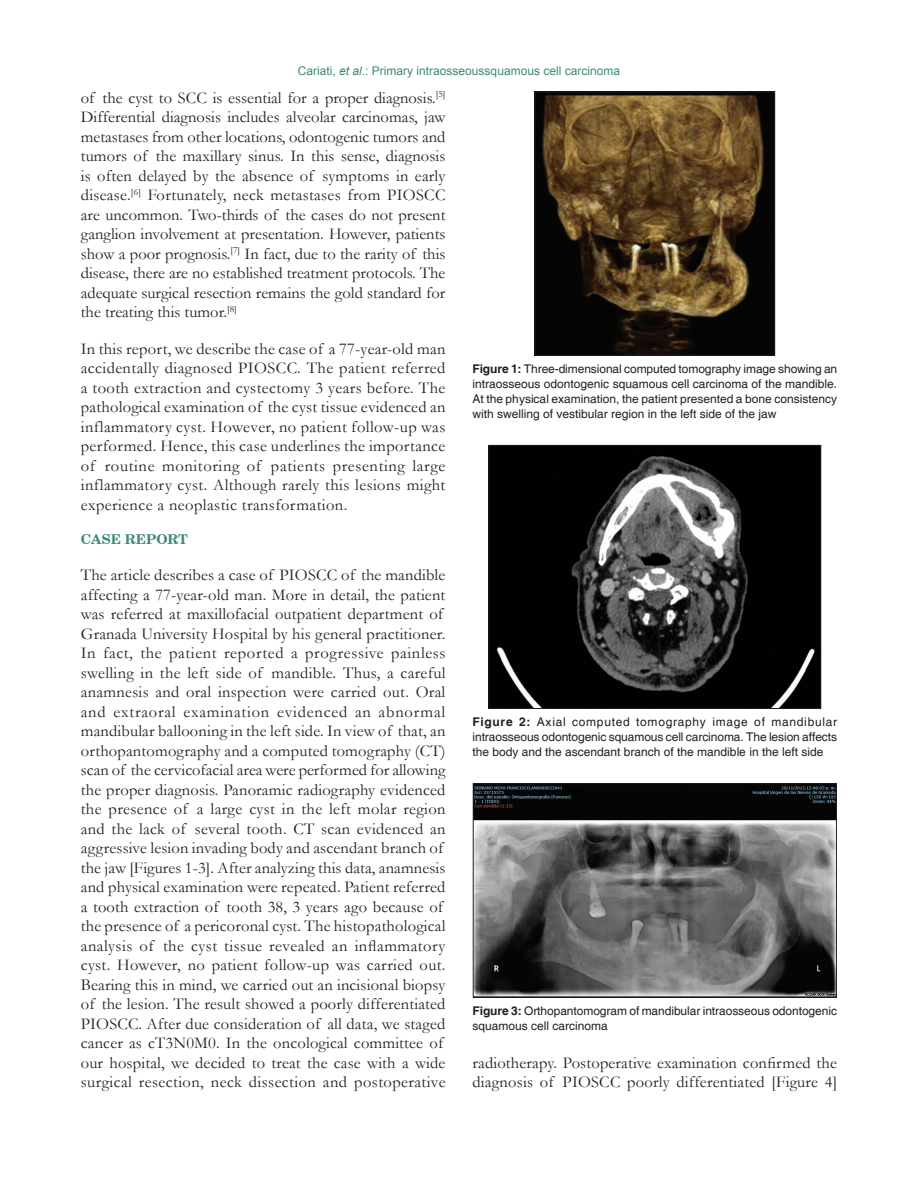
<style>
.page{position:relative;width:918px;height:1188px;background:#fff}
.page>*{position:absolute;margin:0;border:0;box-sizing:border-box;transform-origin:0 0}
.TX{font:16.5px/19.5px "Garamond";letter-spacing:.01em;color:#231f20;text-align:justify}
.t1{font:700 13.5px "Century Schoolbook BT";color:#3f897a}
.FGC{font:12px/15px "Helvetica";color:#231f20;text-align:justify}
.t2{font:12px "Arial";color:#3f897a}
.s1{font-style:italic}
.s2{font-weight:700}
</style>
<div class="page">
<img style="left:537px;top:94px;width:236px;height:259px">
<div style="left:535px;top:92px;width:240px;height:263px;border:1px solid #231f20"></div>
<img style="left:491px;top:447px;width:328px;height:260px">
<div style="left:489px;top:445px;width:332px;height:264px;border:1px solid #231f20"></div>
<img style="left:475px;top:786px;width:360px;height:209px">
<div style="left:473px;top:784px;width:364px;height:213px;border:1px solid #231f20"></div>
<p class="t2" style="left:298px;top:63px;width:324px">Cariati, <span class="s1">et al</span>.: Primary intraosseoussquamous cell carcinoma</p>
<p class="TX" style="left:81px;top:87px;width:366px">of the cyst to SCC is essential for a proper diagnosis.<sup>[5] </sup>Differential diagnosis includes alveolar carcinomas, jaw metastases from other locations, odontogenic tumors and tumors of the maxillary sinus. In this sense, diagnosis is often delayed by the absence of symptoms in early disease.<sup>[6]</sup> Fortunately, neck metastases from PIOSCC are uncommon. Two‑thirds of the cases do not present ganglion involvement at presentation. However, patients show a poor prognosis.<sup>[7]</sup> In fact, due to the rarity of this disease, there are no established treatment protocols. The adequate surgical resection remains the gold standard for the treating this tumor.<sup>[8]</sup></p>
<p class="TX" style="left:81px;top:339px;width:366px">In this report, we describe the case of a 77‑year‑old man accidentally diagnosed PIOSCC. The patient referred a tooth extraction and cystectomy 3 years before. The pathological examination of the cyst tissue evidenced an inflammatory cyst. However, no patient follow‑up was performed. Hence, this case underlines the importance of routine monitoring of patients presenting large inflammatory cyst. Although rarely this lesions might experience a neoplastic transformation.</p>
<h1 class="t1" style="left:81px;top:530px;width:108px">CASE REPORT</h1>
<p class="TX" style="left:81px;top:565px;width:366px;text-align:left">The article describes a case of PIOSCC of the mandible affecting a 77‑year‑old man. More in detail, the patient was referred at maxillofacial outpatient department of Granada University Hospital by his general practitioner.<br>In fact, the patient reported a progressive painless swelling in the left side of mandible. Thus, a careful anamnesis and oral inspection were carried out. Oral and extraoral examination evidenced an abnormal mandibular ballooning in the left side. In view of that, an orthopantomography and a computed tomography (CT) scan of the cervicofacial area were performed for allowing the proper diagnosis. Panoramic radiography evidenced the presence of a large cyst in the left molar region and the lack of several tooth. CT scan evidenced an aggressive lesion invading body and ascendant branch of the jaw [Figures 1-3]. After analyzing this data, anamnesis and physical examination were repeated. Patient referred a tooth extraction of tooth 38, 3 years ago because of the presence of a pericoronal cyst. The histopathological analysis of the cyst tissue revealed an inflammatory cyst. However, no patient follow‑up was carried out.<br>Bearing this in mind, we carried out an incisional biopsy of the lesion. The result showed a poorly differentiated PIOSCC. After due consideration of all data, we staged cancer as cT3N0M0. In the oncological committee of our hospital, we decided to treat the case with a wide surgical resection, neck dissection and postoperative</p>
<p class="FGC" style="left:472px;top:362px;width:366px"><span class="s2">Figure 1:</span> Three-dimensional computed tomography image showing an intraosseous odontogenic squamous cell carcinoma of the mandible.<br>At the physical examination, the patient presented a bone consistency with swelling of vestibular region in the left side of the jaw</p>
<p class="FGC" style="left:472px;top:715px;width:366px"><span class="s2">Figure 2:</span> Axial computed tomography image of mandibular intraosseous odontogenic squamous cell carcinoma. The lesion affects the body and the ascendant branch of the mandible in the left side</p>
<p class="FGC" style="left:472px;top:1003px;width:366px"><span class="s2">Figure 3:</span> Orthopantomogram of mandibular intraosseous odontogenic squamous cell carcinoma</p>
<p class="TX" style="left:472px;top:1052px;width:366px">radiotherapy. Postoperative examination confirmed the diagnosis of PIOSCC poorly differentiated [Figure 4]</p>
</div>
